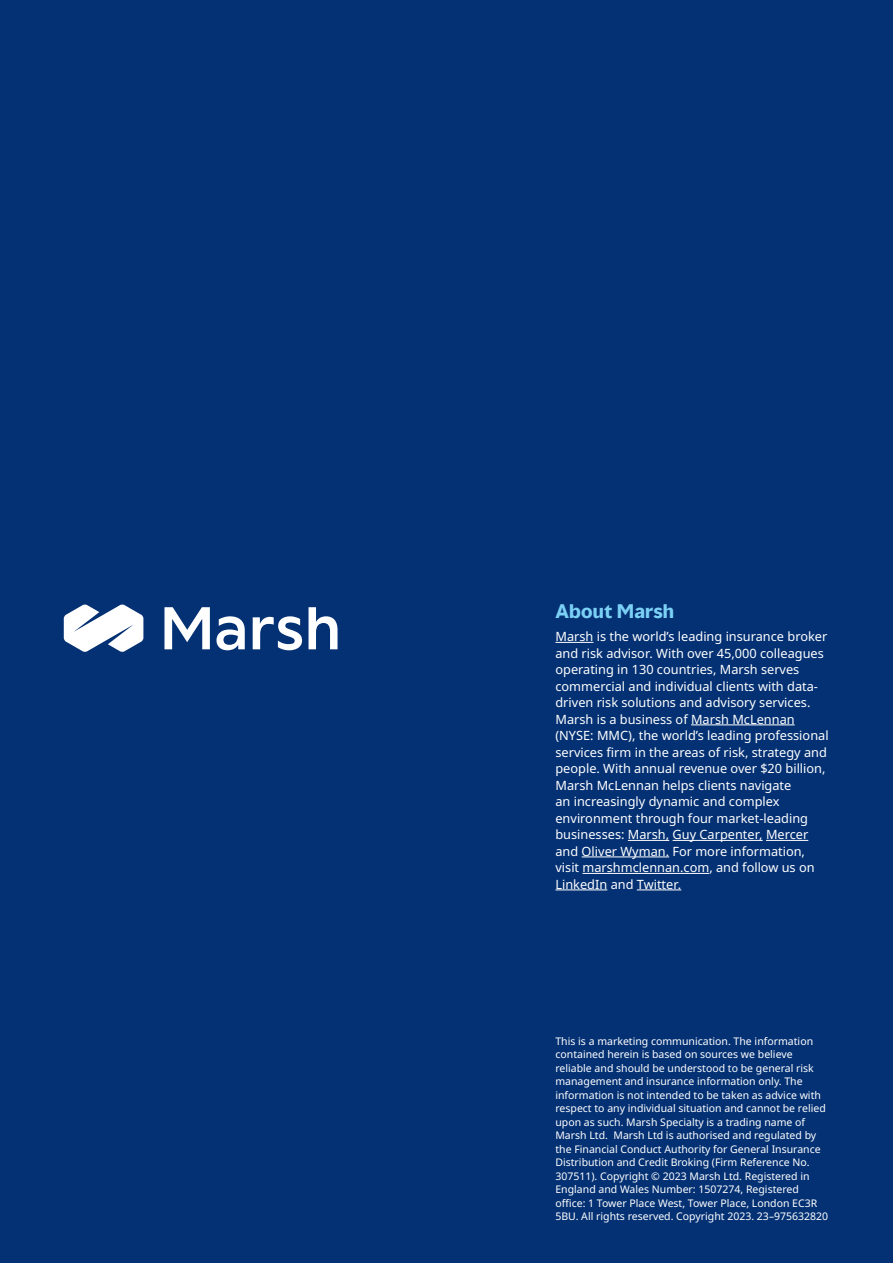
<style>
.page{position:relative;width:893px;height:1263px;background:#043174}
.page>*{position:absolute;margin:0;border:0;box-sizing:border-box;transform-origin:0 0}
.About_Marsh__12_14{font:700 18px "MMC Display";letter-spacing:.01em;color:#7ad0f5}
.About_Marsh_Body__8_5_11{font:12.75px/16.5px "Noto Sans";color:#fff}
.Legal__7_9{font:10.5px/13.5px "Noto Sans";color:#fff}
</style>
<div class="page">
<svg style="left:164px;top:607px;width:46px;height:42px"></svg>
<svg style="left:216px;top:616px;width:29px;height:34px"></svg>
<svg style="left:253px;top:616px;width:49px;height:34px"></svg>
<svg style="left:309px;top:607px;width:29px;height:42px"></svg>
<svg style="left:64px;top:604px;width:79px;height:48px"></svg>
<hr style="left:555px;top:642px;width:38px;height:1px;background:#fff">
<hr style="left:691px;top:724px;width:104px;height:1px;background:#fff">
<hr style="left:628px;top:840px;width:41px;height:1px;background:#fff">
<hr style="left:673px;top:840px;width:90px;height:1px;background:#fff">
<hr style="left:766px;top:840px;width:42px;height:1px;background:#fff">
<hr style="left:582px;top:856px;width:87px;height:1px;background:#fff">
<hr style="left:582px;top:873px;width:127px;height:1px;background:#fff">
<hr style="left:555px;top:889px;width:52px;height:1px;background:#fff">
<hr style="left:637px;top:889px;width:44px;height:1px;background:#fff">
<h4 class="About_Marsh__12_14" style="left:555px;top:600px;width:120px">About Marsh</h4>
<p class="About_Marsh_Body__8_5_11" style="left:555px;top:628px;width:275px">Marsh is the world’s leading insurance broker and risk advisor. With over 45,000 colleagues operating in 130 countries, Marsh serves commercial and individual clients with data&shy;driven risk solutions and advisory services.<br>Marsh is a business of Marsh McLennan (NYSE: MMC), the world’s leading professional services firm in the areas of risk, strategy and people. With annual revenue over $20 billion, Marsh McLennan helps clients navigate<br>an increasingly dynamic and complex environment through four market-leading businesses: Marsh, Guy Carpenter, Mercer and Oliver Wyman. For more information, visit marshmclennan.com, and follow us on LinkedIn and Twitter.</p>
<p class="Legal__7_9" style="left:555px;top:1035px;width:274px">This is a marketing communication. The information contained herein is based on sources we believe reliable and should be understood to be general risk management and insurance information only. The information is not intended to be taken as advice with respect to any individual situation and cannot be relied upon as such. Marsh Specialty is a trading name of Marsh Ltd. Marsh Ltd is authorised and regulated by the Financial Conduct Authority for General Insurance Distribution and Credit Broking (Firm Reference No.<br>307511). Copyright © 2023 Marsh Ltd. Registered in England and Wales Number: 1507274, Registered office: 1 Tower Place West, Tower Place, London EC3R 5BU. All rights reserved. Copyright 2023. 23–975632820</p>
</div>
